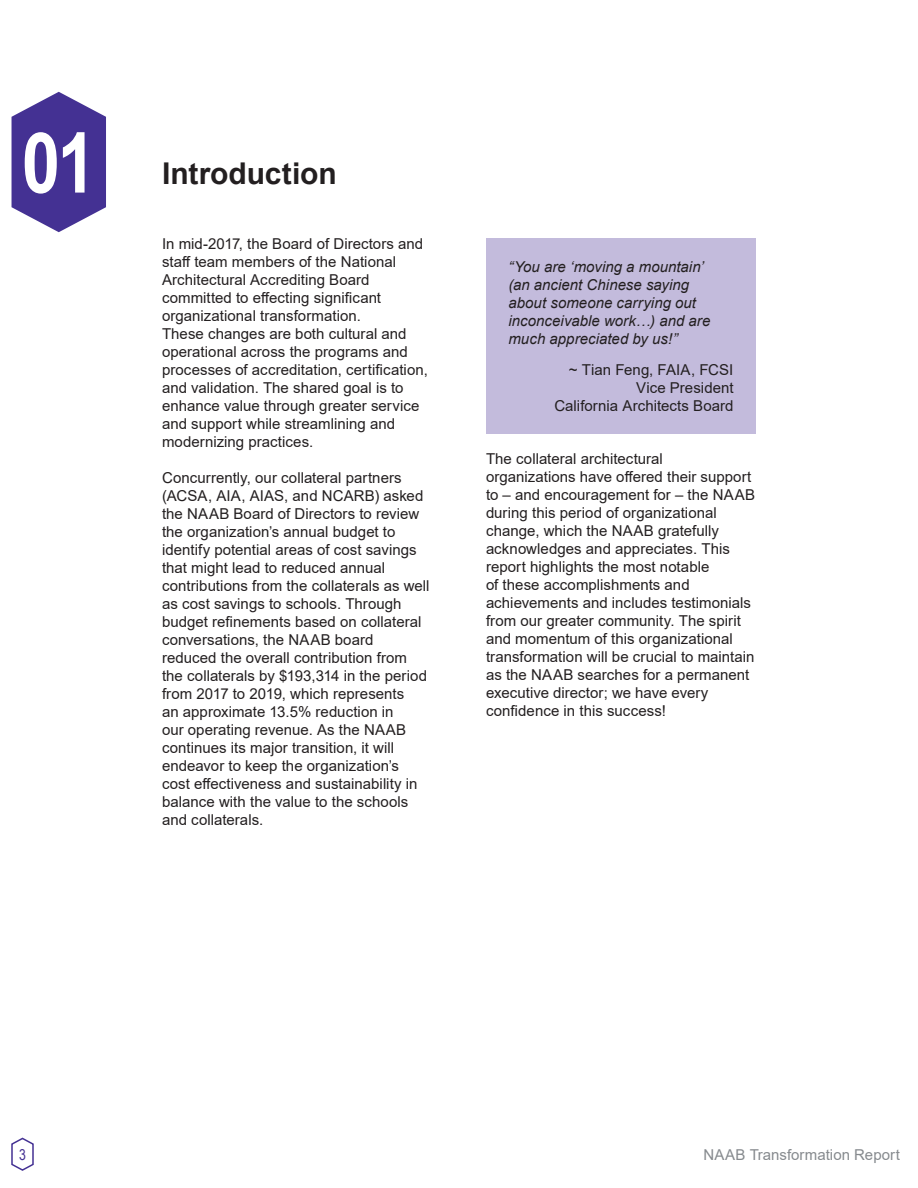
<style>
.page{position:relative;width:918px;height:1188px;background:#fff}
.page>*{position:absolute;margin:0;border:0;box-sizing:border-box;transform-origin:0 0}
.t1{font:700 84px "Arial Narrow";color:#fff}
.t2{font:700 30px "Arial";letter-spacing:-.005em;color:#231f20}
.t3{font:15px/18px "Arial";letter-spacing:.005em;color:#231f20}
.t4{font:italic 15px/18px "Arial";color:#231f20}
.t5{font:15px "Arial";letter-spacing:.005em;color:#868a8e}
.t6{font:15px "Arial Narrow";color:#443193}
</style>
<div class="page">
<svg style="left:12px;top:92px;width:94px;height:140px"></svg>
<svg style="left:11px;top:1137px;width:23px;height:34px"></svg>
<div style="left:486px;top:238px;width:270px;height:196px;background:#c3bbdc"></div>
<p class="t1" style="left:22px;top:99px;width:75px">01</p>
<p class="t2" style="left:162px;top:152px;width:176px">Introduction</p>
<p class="t3" style="left:162px;top:235px;width:267px">In mid-2017, the Board of Directors and staff team members of the National Architectural Accrediting Board committed to effecting significant organizational transformation.<br>These changes are both cultural and operational across the programs and processes of accreditation, certification, and validation. The shared goal is to enhance value through greater service and support while streamlining and modernizing practices.</p>
<p class="t3" style="left:162px;top:469px;width:269px">Concurrently, our collateral partners (ACSA, AIA, AIAS, and NCARB) asked the NAAB Board of Directors to review the organization’s annual budget to identify potential areas of cost savings that might lead to reduced annual contributions from the collaterals as well as cost savings to schools. Through budget refinements based on collateral conversations, the NAAB board reduced the overall contribution from the collaterals by $193,314 in the period from 2017 to 2019, which represents<br>an approximate 13.5% reduction in<br>our operating revenue. As the NAAB continues its major transition, it will endeavor to keep the organization’s cost effectiveness and sustainability in balance with the value to the schools and collaterals.</p>
<p class="t4" style="left:508px;top:258px;width:203px">“You are ‘moving a mountain’ (an ancient Chinese saying about someone carrying out inconceivable work…) and are much appreciated by us!”</p>
<p class="t3" style="left:569px;top:361px;width:166px">~ Tian Feng, FAIA, FCSI</p>
<p class="t3" style="left:636px;top:379px;width:99px">Vice President</p>
<p class="t3" style="left:554px;top:397px;width:181px">California Architects Board</p>
<p class="t3" style="left:486px;top:450px;width:271px">The collateral architectural organizations have offered their support to – and encouragement for – the NAAB during this period of organizational change, which the NAAB gratefully acknowledges and appreciates. This report highlights the most notable<br>of these accomplishments and achievements and includes testimonials from our greater community. The spirit and momentum of this organizational transformation will be crucial to maintain as the NAAB searches for a permanent executive director; we have every confidence in this success!</p>
<p class="t6" style="left:19px;top:1143px;width:8px">3</p>
<p class="t5" style="left:703px;top:1145px;width:198px">NAAB Transformation Report</p>
</div>
